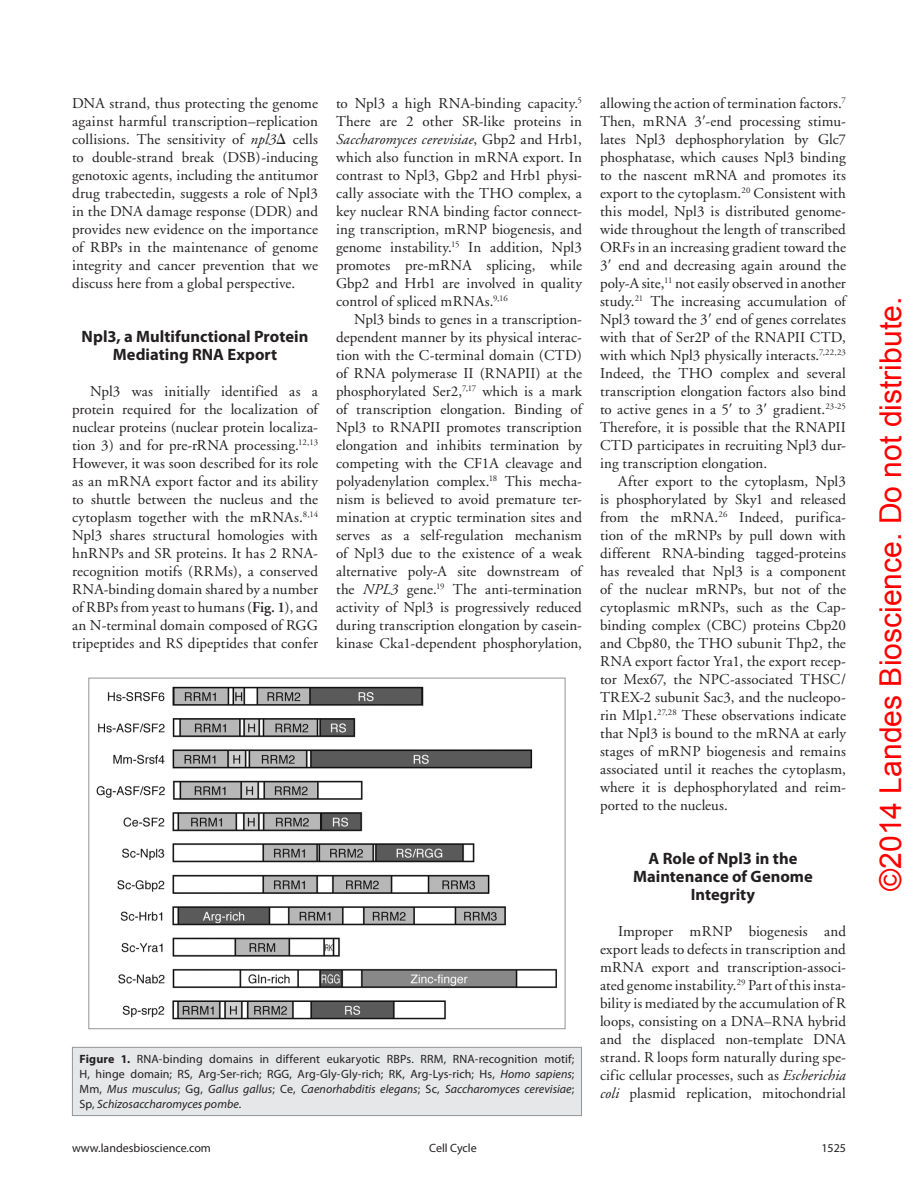
<style>
.page{position:relative;width:918px;height:1188px;background:#fff}
.page>*{position:absolute;margin:0;border:0;box-sizing:border-box;transform-origin:0 0}
.t1{font:30.15px "Arial";color:#f00}
.t2{font:700 16.5px/18px "Myriad Pro";color:#231f20;text-align:center}
.t3{font:15px/18px "Adobe Garamond";letter-spacing:.005em;color:#231f20;text-align:justify}
.t4{font:12px/15px "Myriad Pro";letter-spacing:.005em;color:#231f20;text-align:justify}
.s1{font-style:italic}
.s2{font-family:"Universal Std Greekw Math Pi"}
.s3{font-weight:600}
.s4{font-weight:700}
</style>
<div class="page">
<img style="left:96px;top:686px;width:461px;height:334px">
<div style="left:72px;top:1047px;width:510px;height:69px;background:#e6e7e9"></div>
<div style="left:72px;top:1047px;width:510px;height:69px;border:1px solid #939598"></div>
<p class="t3" style="left:72px;top:95px;width:247px">DNA strand, thus protecting the genome against harmful transcription–replication collisions. The sensitivity of <span class="s1">npl3</span><span class="s2">Δ</span> cells to double-strand break (DSB)-inducing genotoxic agents, including the antitumor drug trabectedin, suggests a role of Npl3 in the DNA damage response (DDR) and provides new evidence on the importance of RBPs in the maintenance of genome integrity and cancer prevention that we discuss here from a global perspective.</p>
<p class="t2" style="left:82px;top:327px;width:228px">Npl3, a Multifunctional Protein<br>Mediating RNA Export</p>
<p class="t3" style="left:72px;top:383px;width:247px;text-indent:18px">Npl3 was initially identified as a protein required for the localization of nuclear proteins (nuclear protein localiza&shy;tion 3) and for pre-rRNA processing.<sup>12,13<br></sup>However, it was soon described for its role as an mRNA export factor and its ability to shuttle between the nucleus and the cytoplasm together with the mRNAs.<sup>8,14<br></sup>Npl3 shares structural homologies with hnRNPs and SR proteins. It has 2 RNA&shy;recognition motifs (RRMs), a conserved RNA-binding domain shared by a number of RBPs from yeast to humans (<span class="s3">Fig. 1</span>), and an N-terminal domain composed of RGG tripeptides and RS dipeptides that confer</p>
<p class="t3" style="left:336px;top:95px;width:247px">to Npl3 a high RNA-binding capacity.<sup>5<br></sup>There are 2 other SR-like proteins in <span class="s1">Saccharomyces cerevisiae</span>, Gbp2 and Hrb1, which also function in mRNA export. In contrast to Npl3, Gbp2 and Hrb1 physi&shy;cally associate with the THO complex, a key nuclear RNA binding factor connect&shy;ing transcription, mRNP biogenesis, and genome instability.<sup>15</sup> In addition, Npl3 promotes pre-mRNA splicing, while Gbp2 and Hrb1 are involved in quality control of spliced mRNAs.<sup>9,16</sup></p>
<p class="t3" style="left:336px;top:311px;width:248px;text-indent:18px">Npl3 binds to genes in a transcription&shy;dependent manner by its physical interac&shy;tion with the C-terminal domain (CTD) of RNA polymerase II (RNAPII) at the phosphorylated Ser2,<sup>7,17</sup> which is a mark of transcription elongation. Binding of Npl3 to RNAPII promotes transcription elongation and inhibits termination by competing with the CF1A cleavage and polyadenylation complex.<sup>18</sup> This mecha&shy;nism is believed to avoid premature ter&shy;mination at cryptic termination sites and serves as a self-regulation mechanism of Npl3 due to the existence of a weak alternative poly-A site downstream of the <span class="s1">NPL3</span> gene.<sup>19</sup> The anti-termination activity of Npl3 is progressively reduced during transcription elongation by casein&shy;kinase Cka1-dependent phosphorylation,</p>
<p class="t4" style="left:80px;top:1052px;width:496px"><span class="s4">Figure 1.</span> RNA-binding domains in different eukaryotic RBPs. RRM, RNA-recognition motif; H, hinge domain; RS, Arg-Ser-rich; RGG, Arg-Gly-Gly-rich; RK, Arg-Lys-rich; Hs, <span class="s1">Homo sapiens</span>; Mm, <span class="s1">Mus musculus</span>; Gg, <span class="s1">Gallus gallus</span>; Ce, <span class="s1">Caenorhabditis elegans</span>; Sc, <span class="s1">Saccharomyces cerevisiae</span>; Sp, <span class="s1">Schizosaccharomyces pombe</span>.</p>
<p class="t3" style="left:600px;top:95px;width:248px">allowing the action of termination factors.<sup>7<br></sup>Then, mRNA 3<span class="s2">′</span>-end processing stimu&shy;lates Npl3 dephosphorylation by Glc7 phosphatase, which causes Npl3 binding to the nascent mRNA and promotes its export to the cytoplasm.<sup>20</sup> Consistent with this model, Npl3 is distributed genome&shy;wide throughout the length of transcribed ORFs in an increasing gradient toward the 3<span class="s2">′</span> end and decreasing again around the poly-A site,<sup>11</sup> not easily observed in another study.<sup>21</sup> The increasing accumulation of Npl3 toward the 3<span class="s2">′</span> end of genes correlates with that of Ser2P of the RNAPII CTD, with which Npl3 physically interacts.<sup>7,22,23<br></sup>Indeed, the THO complex and several transcription elongation factors also bind to active genes in a 5<span class="s2">′</span> to 3<span class="s2">′</span> gradient.<sup>23-25<br></sup>Therefore, it is possible that the RNAPII CTD participates in recruiting Npl3 dur&shy;ing transcription elongation.</p>
<p class="t3" style="left:600px;top:473px;width:248px;text-indent:18px">After export to the cytoplasm, Npl3 is phosphorylated by Sky1 and released from the mRNA.<sup>26</sup> Indeed, purifica&shy;tion of the mRNPs by pull down with different RNA-binding tagged-proteins has revealed that Npl3 is a component of the nuclear mRNPs, but not of the cytoplasmic mRNPs, such as the Cap&shy;binding complex (CBC) proteins Cbp20 and Cbp80, the THO subunit Thp2, the RNA export factor Yra1, the export recep&shy;tor Mex67, the NPC-associated THSC/ TREX-2 subunit Sac3, and the nucleopo&shy;rin Mlp1.<sup>27,28</sup> These observations indicate that Npl3 is bound to the mRNA at early stages of mRNP biogenesis and remains associated until it reaches the cytoplasm, where it is dephosphorylated and reim&shy;ported to the nucleus.</p>
<p class="t2" style="left:633px;top:849px;width:181px">A Role of Npl3 in the<br>Maintenance of Genome<br>Integrity</p>
<p class="t3" style="left:600px;top:923px;width:247px;text-indent:18px">Improper mRNP biogenesis and export leads to defects in transcription and mRNA export and transcription-associ&shy;ated genome instability.<sup>29</sup> Part of this insta&shy;bility is mediated by the accumulation of R loops, consisting on a DNA–RNA hybrid and the displaced non-template DNA strand. R loops form naturally during spe&shy;cific cellular processes, such as <span class="s1">Escherichia coli</span> plasmid replication, mitochondrial</p>
<p class="t4" style="left:72px;top:1140px;width:140px">www.landesbioscience.com</p>
<p class="t4" style="left:429px;top:1140px;width:49px">Cell Cycle</p>
<p class="t4" style="left:821px;top:1140px;width:26px">1525</p>
<h1 class="t1" style="left:871px;top:891px;width:595px;rotate:-90deg">©2014 Landes Bioscience. Do not distribute.</h1>
</div>
